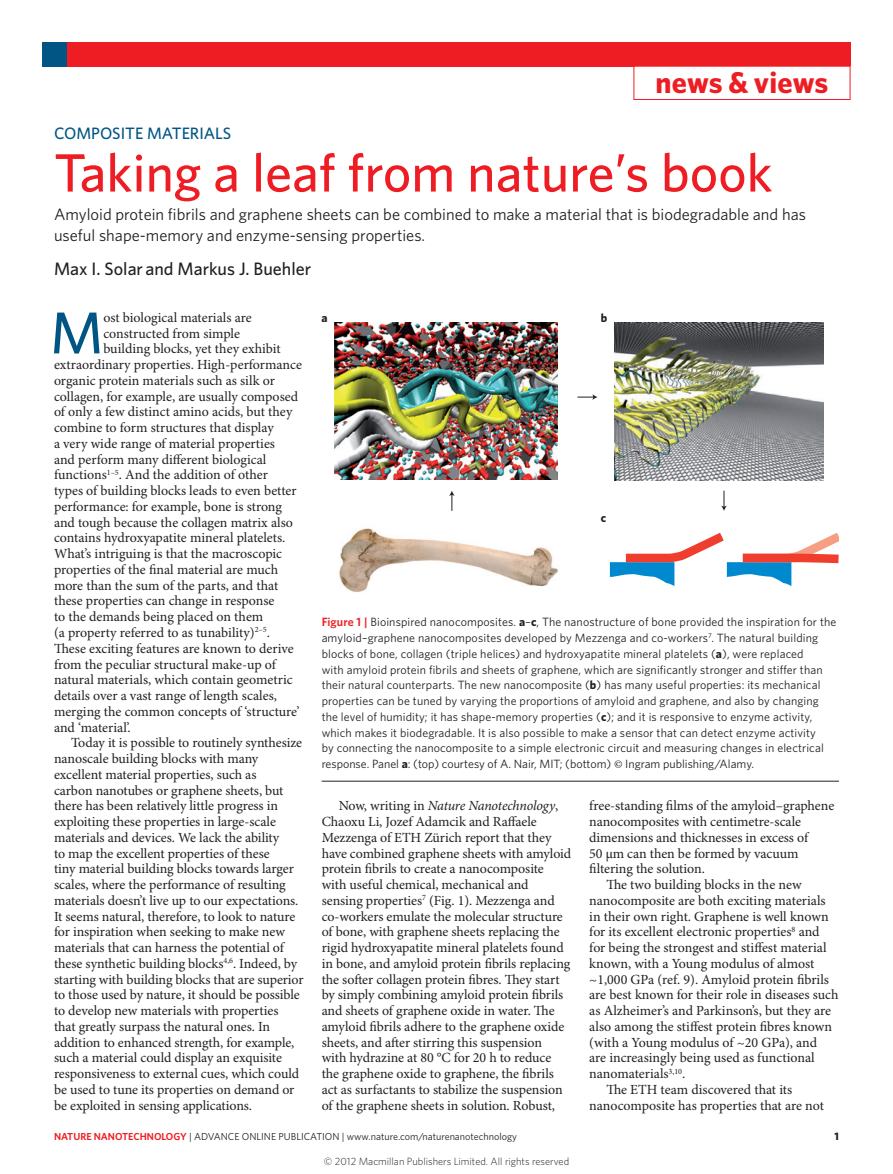
<style>
.page{position:relative;width:893px;height:1174px;background:#fff}
.page>*{position:absolute;margin:0;border:0;box-sizing:border-box;transform-origin:0 0}
.Body_first_w_drop_c{font:500 59.1px "Whitney";color:#005585}
.Title{font:500 54px "Whitney";color:#ee1d23}
.t1{font:700 30px "Whitney";color:#ee1d23}
.Author{font:500 18px "Whitney";color:#231f20}
.Standfirst{font:16.5px/21px "Whitney";color:#231f20}
.Subject{font:500 16.5px "Whitney";color:#005585}
.Body_text{font:13.95px/15.8px "Minion Pro";letter-spacing:-.005em;color:#231f20}
.Body_first_w_drop_c-2{font:13.95px "Minion Pro";color:#231f20}
.Figure_caption{font:12px/15.8px "Whitney";letter-spacing:.01em;color:#231f20}
.t2{font:700 12px "Whitney";color:#231f20}
.t3{font:700 10.8px "Whitney";color:#231f20}
.t4{font:300 10.5px "Whitney";color:#231f20}
.t5{font:10.2px "Whitney";color:#231f20}
.s1{font-weight:600;color:#ee1d23}
.s2{font-weight:700}
.s3{font-family:"Minion Pro"}
.s4{font-style:italic}
</style>
<div class="page">
<div style="left:43px;top:43px;width:807px;height:24px;background:#ee1d23"></div>
<div style="left:43px;top:43px;width:24px;height:24px;background:#005585"></div>
<div style="left:633px;top:66px;width:217px;height:34px;border:1px solid #ee1d23"></div>
<img style="left:339px;top:528px;width:219px;height:64px">
<svg style="left:610px;top:532px;width:229px;height:54px"></svg>
<img style="left:614px;top:323px;width:210px;height:157px">
<svg style="left:577px;top:394px;width:20px;height:6px"></svg>
<svg style="left:721px;top:491px;width:6px;height:20px"></svg>
<svg style="left:449px;top:491px;width:6px;height:20px"></svg>
<img style="left:335px;top:323px;width:223px;height:156px">
<hr style="left:322px;top:781px;width:517px;height:1px;background:#231f20">
<p class="t1" style="left:656px;top:62px;width:174px">news &amp; views</p>
<p class="Subject" style="left:54px;top:122px;width:179px">COMPOSITE MATERIALS</p>
<p class="Title" style="left:54px;top:137px;width:720px">Taking a leaf from nature’s book</p>
<p class="Standfirst" style="left:54px;top:203px;width:753px">Amyloid protein fibrils and graphene sheets can be combined to make a material that is biodegradable and has useful shape-memory and enzyme-sensing properties.</p>
<p class="Author" style="left:54px;top:257px;width:259px">Max I. Solar and Markus J. Buehler</p>
<p class="Body_first_w_drop_c" style="left:50px;top:294px;width:55px">M</p>
<p class="Body_first_w_drop_c-2" style="left:103px;top:309px;width:150px">ost biological materials are</p>
<p class="Body_first_w_drop_c-2" style="left:103px;top:325px;width:138px">constructed from simple</p>
<p class="Body_first_w_drop_c-2" style="left:103px;top:340px;width:179px">building blocks, yet they exhibit</p>
<p class="Body_first_w_drop_c-2" style="left:54px;top:356px;width:249px">extraordinary properties. High-performance</p>
<p class="Body_first_w_drop_c-2" style="left:54px;top:372px;width:222px">organic protein materials such as silk or</p>
<p class="Body_first_w_drop_c-2" style="left:54px;top:388px;width:246px">collagen, for example, are usually composed</p>
<p class="Body_first_w_drop_c-2" style="left:54px;top:403px;width:240px">of only a few distinct amino acids, but they</p>
<p class="Body_first_w_drop_c-2" style="left:54px;top:419px;width:221px">combine to form structures that display</p>
<p class="Body_first_w_drop_c-2" style="left:54px;top:435px;width:223px">a very wide range of material properties</p>
<p class="Body_first_w_drop_c-2" style="left:54px;top:451px;width:214px">and perform many different biological</p>
<p class="Body_first_w_drop_c-2" style="left:54px;top:466px;width:215px">functions<sup>1–5</sup>. And the addition of other</p>
<p class="Body_first_w_drop_c-2" style="left:54px;top:482px;width:244px">types of building blocks leads to even better</p>
<p class="Body_first_w_drop_c-2" style="left:54px;top:498px;width:230px">performance: for example, bone is strong</p>
<p class="Body_first_w_drop_c-2" style="left:54px;top:514px;width:241px">and tough because the collagen matrix also</p>
<p class="Body_first_w_drop_c-2" style="left:54px;top:529px;width:233px">contains hydroxyapatite mineral platelets.</p>
<p class="Body_first_w_drop_c-2" style="left:54px;top:545px;width:230px">What’s intriguing is that the macroscopic</p>
<p class="Body_first_w_drop_c-2" style="left:54px;top:561px;width:226px">properties of the final material are much</p>
<p class="Body_first_w_drop_c-2" style="left:54px;top:577px;width:226px">more than the sum of the parts, and that</p>
<p class="Body_first_w_drop_c-2" style="left:54px;top:592px;width:222px">these properties can change in response</p>
<p class="Body_first_w_drop_c-2" style="left:54px;top:608px;width:211px">to the demands being placed on them</p>
<p class="Body_first_w_drop_c-2" style="left:54px;top:624px;width:217px">(a property referred to as tunability)<sup>2–5</sup>.</p>
<p class="Body_first_w_drop_c-2" style="left:54px;top:640px;width:241px">These exciting features are known to derive</p>
<p class="Body_first_w_drop_c-2" style="left:54px;top:655px;width:223px">from the peculiar structural make-up of</p>
<p class="Body_first_w_drop_c-2" style="left:54px;top:671px;width:240px">natural materials, which contain geometric</p>
<p class="Body_first_w_drop_c-2" style="left:54px;top:687px;width:224px">details over a vast range of length scales,</p>
<p class="Body_first_w_drop_c-2" style="left:54px;top:703px;width:247px">merging the common concepts of ‘structure’</p>
<p class="Body_first_w_drop_c-2" style="left:54px;top:718px;width:78px">and ‘material’.</p>
<p class="Body_text" style="left:54px;top:735px;width:251px;text-indent:17px">Today it is possible to routinely synthesize nanoscale building blocks with many excellent material properties, such as<br>carbon nanotubes or graphene sheets, but there has been relatively little progress in exploiting these properties in large-scale materials and devices. We lack the ability<br>to map the excellent properties of these<br>tiny material building blocks towards larger scales, where the performance of resulting materials doesn’t live up to our expectations.<br>It seems natural, therefore, to look to nature for inspiration when seeking to make new materials that can harness the potential of these synthetic building blocks<sup>4,6</sup>. Indeed, by starting with building blocks that are superior to those used by nature, it should be possible to develop new materials with properties that greatly surpass the natural ones. In addition to enhanced strength, for example, such a material could display an exquisite responsiveness to external cues, which could be used to tune its properties on demand or be exploited in sensing applications.</p>
<p class="t2" style="left:321px;top:309px;width:8px">a</p>
<p class="t2" style="left:601px;top:309px;width:8px">b</p>
<p class="t2" style="left:601px;top:510px;width:7px">c</p>
<p class="Figure_caption" style="left:322px;top:614px;width:516px"><span class="s1">Figure 1 |</span> Bioinspired nanocomposites. <span class="s2">a</span>–<span class="s2">c</span>, The nanostructure of bone provided the inspiration for the amyloid–graphene nanocomposites developed by Mezzenga and co-workers<sup>7</sup>. The natural building blocks of bone, collagen (triple helices) and hydroxyapatite mineral platelets (<span class="s2">a</span>), were replaced<br>with amyloid protein fibrils and sheets of graphene, which are significantly stronger and stiffer than their natural counterparts. The new nanocomposite (<span class="s2">b</span>) has many useful properties: its mechanical properties can be tuned by varying the proportions of amyloid and graphene, and also by changing the level of humidity; it has shape-memory properties (<span class="s2">c</span>); and it is responsive to enzyme activity, which makes it biodegradable. It is also possible to make a sensor that can detect enzyme activity<br>by connecting the nanocomposite to a simple electronic circuit and measuring changes in electrical response. Panel <span class="s2">a</span>: (top) courtesy of A. Nair, MIT; (bottom) <span class="s3">©</span> Ingram publishing/Alamy.</p>
<p class="Body_text" style="left:322px;top:798px;width:251px;text-indent:17px">Now, writing in <span class="s4">Nature Nanotechnology</span>, Chaoxu Li, Jozef Adamcik and Raffaele Mezzenga of ETH Zürich report that they have combined graphene sheets with amyloid protein fibrils to create a nanocomposite with useful chemical, mechanical and sensing properties<sup>7</sup> (Fig. 1). Mezzenga and co-workers emulate the molecular structure of bone, with graphene sheets replacing the rigid hydroxyapatite mineral platelets found in bone, and amyloid protein fibrils replacing the softer collagen protein fibres. They start by simply combining amyloid protein fibrils and sheets of graphene oxide in water. The amyloid fibrils adhere to the graphene oxide sheets, and after stirring this suspension<br>with hydrazine at 80 °C for 20 h to reduce the graphene oxide to graphene, the fibrils act as surfactants to stabilize the suspension of the graphene sheets in solution. Robust,</p>
<p class="Body_text" style="left:589px;top:798px;width:246px">free-standing films of the amyloid–graphene nanocomposites with centimetre-scale dimensions and thicknesses in excess of<br>50 μm can then be formed by vacuum filtering the solution.</p>
<p class="Body_text" style="left:589px;top:877px;width:251px;text-indent:17px">The two building blocks in the new nanocomposite are both exciting materials in their own right. Graphene is well known for its excellent electronic properties<sup>8</sup> and for being the strongest and stiffest material known, with a Young modulus of almost ~1,000 GPa (ref. 9). Amyloid protein fibrils are best known for their role in diseases such as Alzheimer’s and Parkinson’s, but they are also among the stiffest protein fibres known (with a Young modulus of ~20 GPa), and<br>are increasingly being used as functional nanomaterials<sup>3,10</sup>.</p>
<p class="Body_text" style="left:589px;top:1082px;width:236px;text-indent:17px">The ETH team discovered that its nanocomposite has properties that are not</p>
<p class="t5" style="left:54px;top:1129px;width:464px"><span class="s1">NATURE NANOTECHNOLOGY</span> | ADVANCE ONLINE PUBLICATION | www.nature.com/naturenanotechnology</p>
<p class="t3" style="left:834px;top:1129px;width:6px">1</p>
<p class="t4" style="left:324px;top:1154px;width:247px">© 2012 Macmillan Publishers Limited. All rights reserved</p>
</div>
